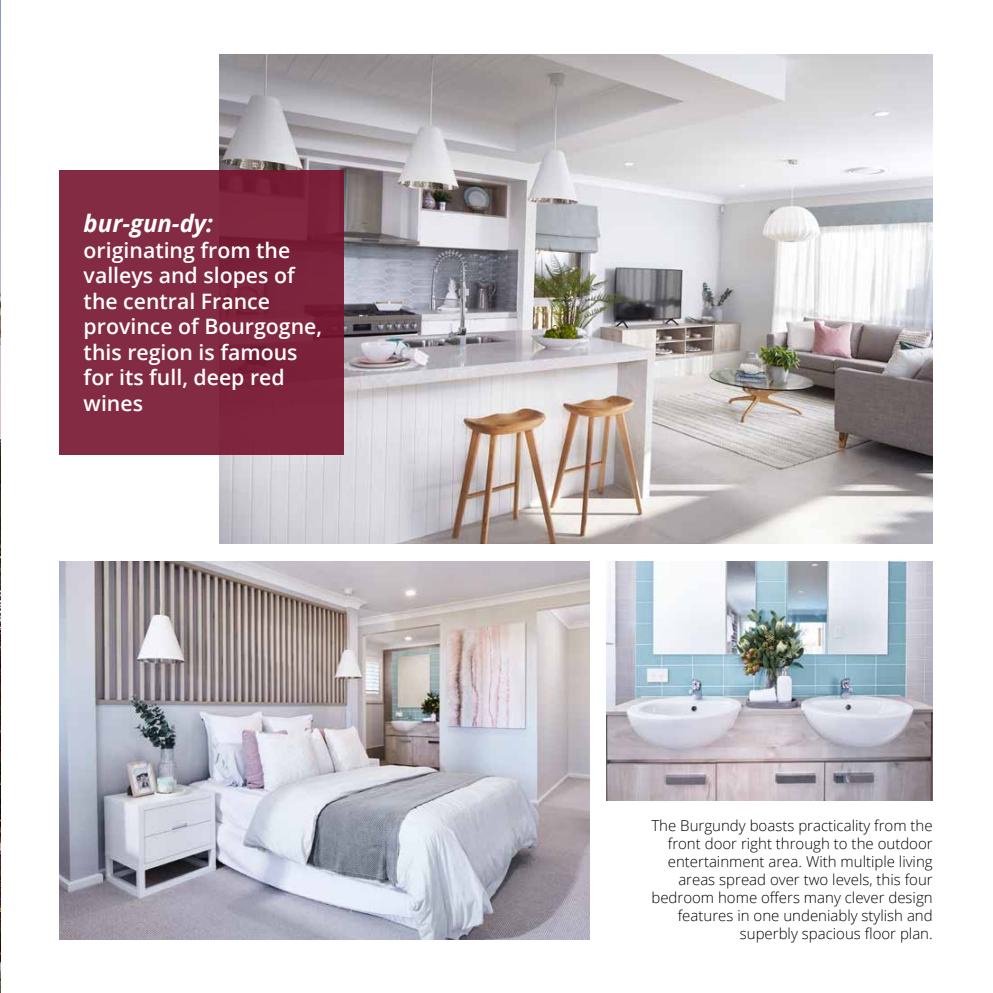
<style>
.page{position:relative;width:993px;height:993px;background:#fff}
.page>*{position:absolute;margin:0;border:0;box-sizing:border-box;transform-origin:0 0}
.t1{font:italic 700 23.88px "Open Sans";color:#fff}
.t2{font:600 21.25px/25.5px "Open Sans";color:#fff}
.t3{font:300 15px/18px "Open Sans";color:#000;text-align:right}
</style>
<div class="page">
<img style="left:220px;top:55px;width:712px;height:488px">
<div style="left:59px;top:170px;width:284px;height:284px;background:linear-gradient(to right,#852d44,#7b223a)"></div>
<img style="left:606px;top:561px;width:326px;height:238px">
<img style="left:59px;top:561px;width:530px;height:378px">
<img style="left:0;top:0;width:1px;height:992px">
<h1 class="t1" style="left:84px;top:206px;width:131px">bur-gun-dy:</h1>
<h2 class="t2" style="left:84px;top:237px;width:240px">originating from the valleys and slopes of the central France province of Bourgogne, this region is famous for its full, deep red wines</h2>
<p class="t3" style="left:651px;top:815px;width:283px">The Burgundy boasts practicality from the front door right through to the outdoor entertainment area. With multiple living areas spread over two levels, this four bedroom home offers many clever design features in one undeniably stylish and superbly spacious floor plan.</p>
</div>
